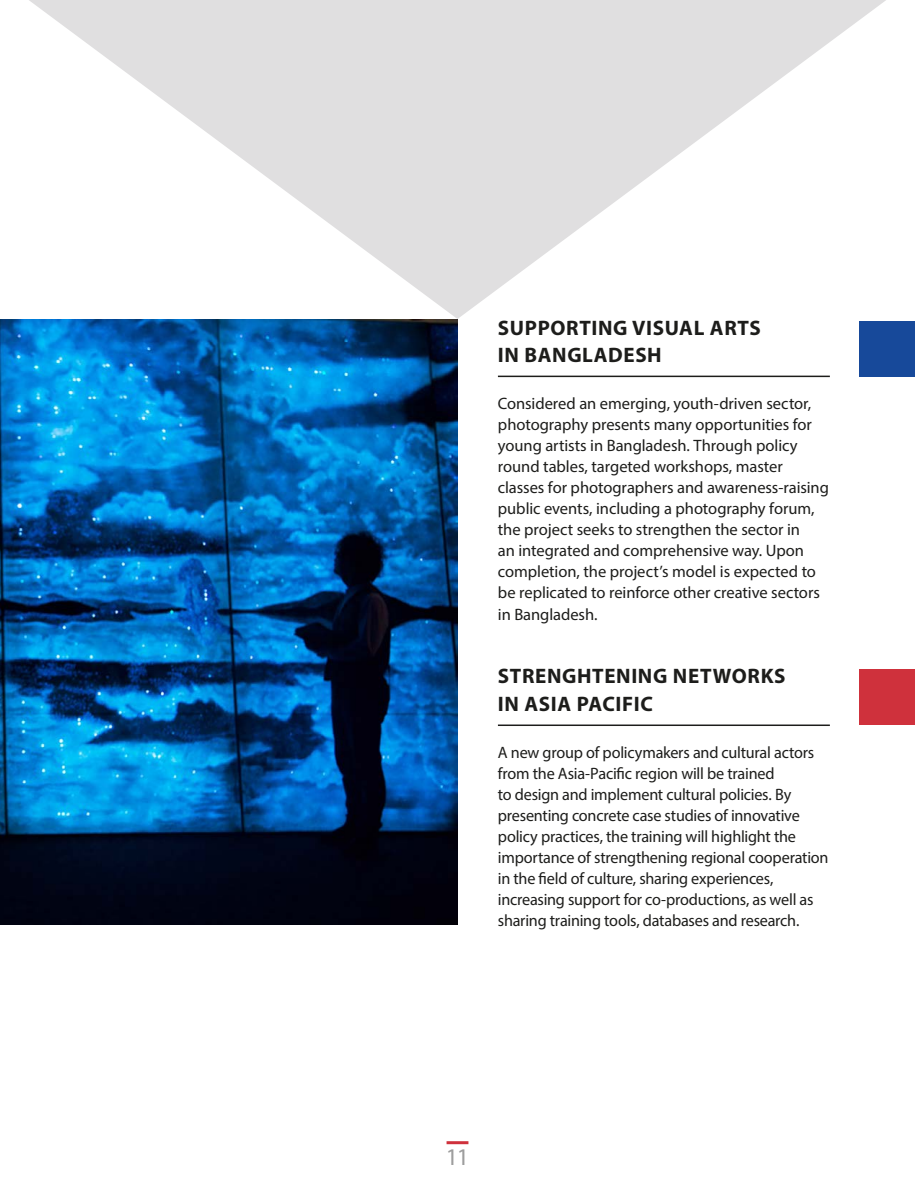
<style>
.page{position:relative;width:915px;height:1191px;background:#fff}
.page>*{position:absolute;margin:0;border:0;box-sizing:border-box;transform-origin:0 0}
.t1{font:24px "Myriad Pro";color:#9d9d9d}
.t2{font:700 21px/27px "Myriad Pro";letter-spacing:.03em;color:#1d1d1b}
.t3{font:16.5px/21px "Myriad Pro";letter-spacing:-.01em;color:#1d1d1b}
</style>
<div class="page">
<svg style="left:29px;top:0;width:857px;height:319px"></svg>
<hr style="left:497px;top:375px;width:332px;height:2px;background:#1d1d1b">
<hr style="left:497px;top:724px;width:332px;height:2px;background:#1d1d1b">
<img style="left:0;top:319px;width:457px;height:605px">
<hr style="left:446px;top:1141px;width:22px;height:3px;background:#cf313c">
<div style="left:859px;top:321px;width:55px;height:56px;background:#17499a"></div>
<div style="left:859px;top:669px;width:55px;height:55px;background:#cf313c"></div>
<p class="t2" style="left:497px;top:313px;width:264px">SUPPORTING VISUAL ARTS<br>IN BANGLADESH</p>
<p class="t3" style="left:497px;top:393px;width:332px">Considered an emerging, youth-driven sector, photography presents many opportunities for young artists in Bangladesh. Through policy round tables, targeted workshops, master classes for photographers and awareness-raising public events, including a photography forum, the project seeks to strengthen the sector in<br>an integrated and comprehensive way. Upon completion, the project’s model is expected to be replicated to reinforce other creative sectors in Bangladesh.</p>
<p class="t2" style="left:497px;top:662px;width:289px">STRENGHTENING NETWORKS<br>IN ASIA PACIFIC</p>
<p class="t3" style="left:497px;top:742px;width:332px">A new group of policymakers and cultural actors from the Asia-Pacific region will be trained<br>to design and implement cultural policies. By presenting concrete case studies of innovative policy practices, the training will highlight the importance of strengthening regional cooperation in the field of culture, sharing experiences, increasing support for co-productions, as well as sharing training tools, databases and research.</p>
<h1 class="t1" style="left:446px;top:1142px;width:25px">11</h1>
</div>
